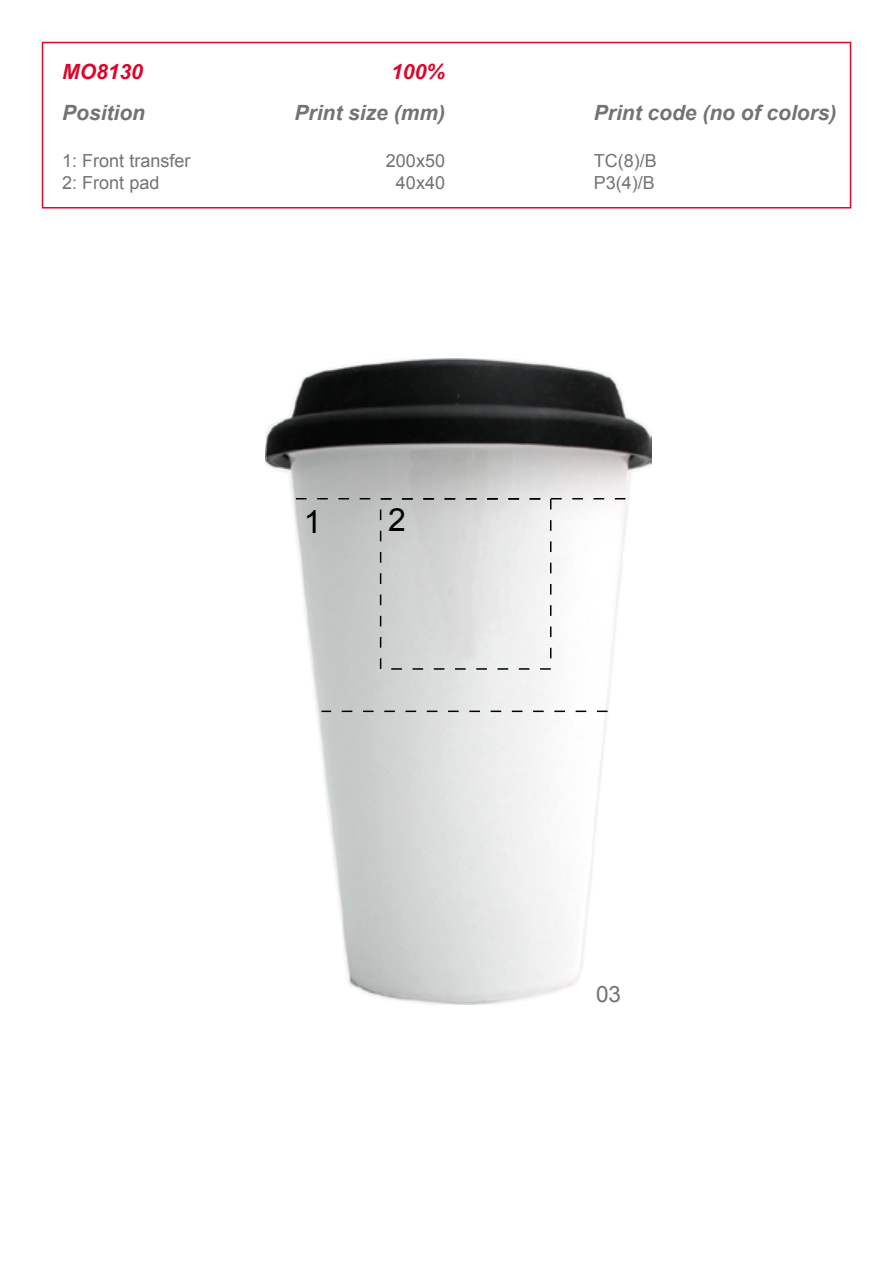
<style>
.page{position:relative;width:893px;height:1263px;background:#fff}
.page>*{position:absolute;margin:0;border:0;box-sizing:border-box;transform-origin:0 0}
.t1{font:31.95px "Arial";color:#000}
.t2{font:22.5px "Arial";color:#747373}
.t3{font:italic 700 21px "Arial";color:#747373}
.t4{font:italic 700 21px "Arial";color:#dd052b}
.t5{font:18px "Arial";color:#747373}
</style>
<div class="page">
<div style="left:42px;top:42px;width:809px;height:167px;border:2px solid #dd052b"></div>
<img style="left:266px;top:358px;width:386px;height:647px">
<svg style="left:321px;top:711px;width:286px;height:1px"></svg>
<svg style="left:296px;top:498px;width:331px;height:1px"></svg>
<div style="left:380px;top:498px;width:171px;height:172px;border:1px dashed #000"></div>
<p class="t4" style="left:62px;top:57px;width:82px">MO8130</p>
<p class="t4" style="left:391px;top:57px;width:55px">100%</p>
<p class="t3" style="left:62px;top:99px;width:84px">Position</p>
<p class="t3" style="left:294px;top:99px;width:152px">Print size (mm)</p>
<p class="t3" style="left:594px;top:99px;width:244px">Print code (no of colors)</p>
<p class="t5" style="left:62px;top:149px;width:130px">1: Front transfer</p>
<p class="t5" style="left:386px;top:149px;width:61px">200x50</p>
<p class="t5" style="left:594px;top:149px;width:64px">TC(8)/B</p>
<p class="t5" style="left:62px;top:171px;width:99px">2: Front pad</p>
<p class="t5" style="left:396px;top:171px;width:51px">40x40</p>
<p class="t5" style="left:594px;top:171px;width:63px">P3(4)/B</p>
<h1 class="t1" style="left:304px;top:501px;width:19px">1</h1>
<h1 class="t1" style="left:388px;top:499px;width:19px">2</h1>
<p class="t2" style="left:596px;top:980px;width:27px">03</p>
</div>
